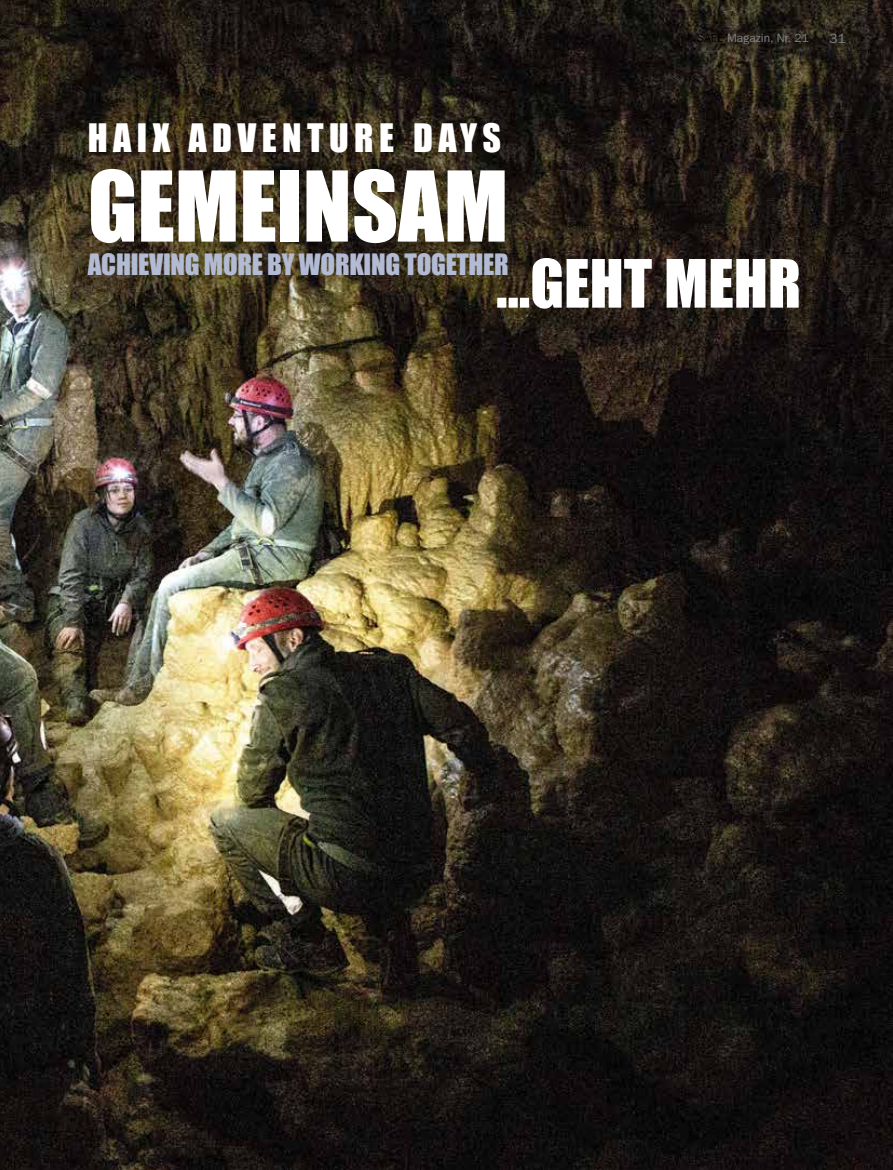
<style>
.page{position:relative;width:893px;height:1170px;background:#fff}
.page>*{position:absolute;margin:0;border:0;box-sizing:border-box;transform-origin:0 0}
.t1{font:90px "Impact";color:#fff}
.t2{font:61.5px "Impact";color:#fff}
.t3{font:36px "Impact";letter-spacing:.15em;color:#fff}
.t4{font:27px "Impact";letter-spacing:-.01em;color:#b2bbd3}
.t5{font:13.5px "Franklin Gothic LT";color:#808285}
.t6{font:12px "Franklin Gothic LT";color:#808285}
.s1{color:#000}
</style>
<div class="page">
<img style="left:0;top:0;width:893px;height:1169px">
<p class="t6" style="left:697px;top:31px;width:114px"><span class="s1">SAFE</span> Magazin, Nr. 21</p>
<p class="t5" style="left:830px;top:30px;width:18px">31</p>
<h3 class="t3" style="left:88px;top:109px;width:415px">HAIX ADVENTURE DAYS</h3>
<h1 class="t1" style="left:88px;top:136px;width:422px">GEMEINSAM</h1>
<h2 class="t2" style="left:496px;top:236px;width:306px">…GEHT MEHR</h2>
<p class="t4" style="left:88px;top:244px;width:422px">ACHIEVING MORE BY WORKING TOGETHER</p>
</div>
